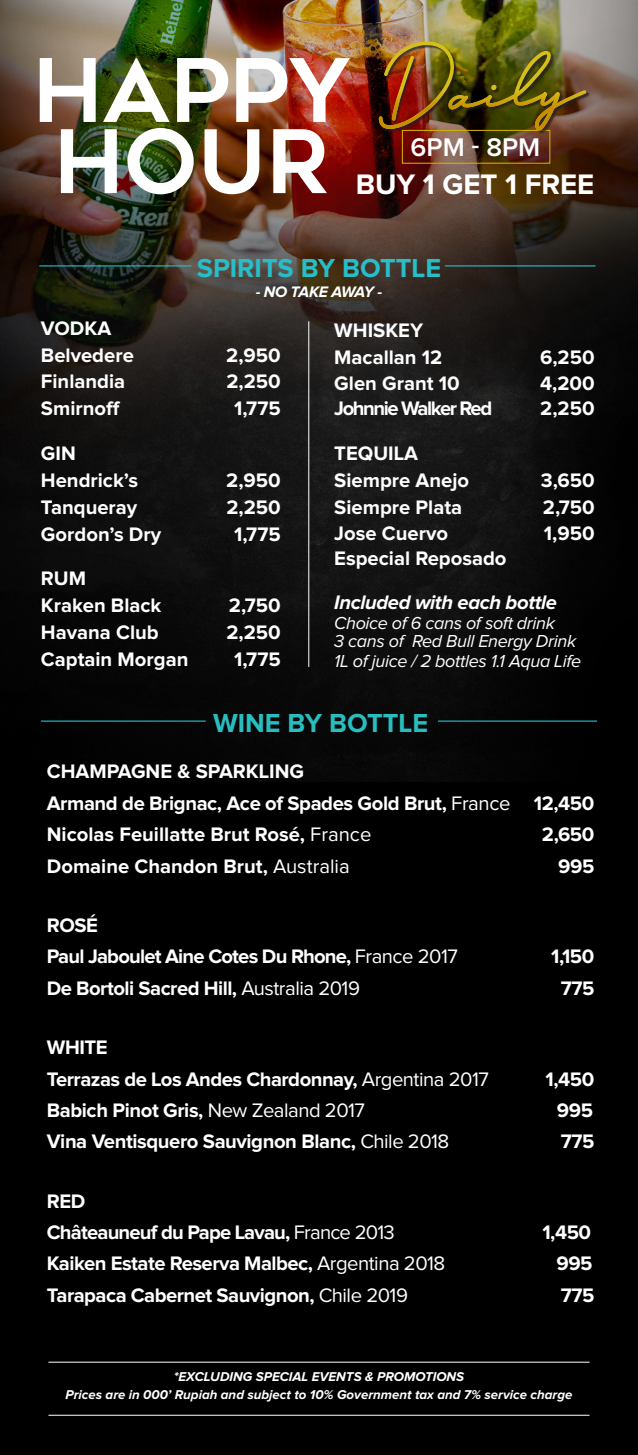
<style>
.page{position:relative;width:638px;height:1455px;background:#fff}
.page>*{position:absolute;margin:0;border:0;box-sizing:border-box;transform-origin:0 0}
.t1{font:700 29.25px "Proxima Nova";color:#fff}
.t2{font:700 27px "Proxima Nova";color:#28bec9}
.t3{font:700 27px "Proxima Nova";color:#28bebf}
.t4{font:600 26.55px "Proxima Nova";color:#fff}
.t5{font:700 20.25px "Proxima Nova";letter-spacing:-.02em;color:#fff}
.t6{font:700 20.25px "Proxima Nova";color:#fff}
.t7{font:700 20.25px "Proxima Nova";letter-spacing:-.04em;color:#fff}
.t8{font:italic 700 20.25px "Proxima Nova";letter-spacing:-.02em;color:#fff}
.t9{font:700 20.25px "Proxima Nova";letter-spacing:-.07em;color:#fff}
.t10{font:italic 18px/18px "Proxima Nova";letter-spacing:-.02em;color:#fff}
.t11{font:italic 700 15.75px "Proxima Nova";letter-spacing:-.055em;color:#fff}
.t12{font:italic 700 13.28px "Proxima Nova";color:#fff}
.s1{font-weight:400}
</style>
<div class="page">
<div style="left:0;top:0;width:638px;height:1454px;background:#000"></div>
<img style="left:0;top:0;width:638px;height:781px">
<img style="left:61px;top:128px;width:266px;height:66px">
<img style="left:40px;top:58px;width:310px;height:64px">
<div style="left:402px;top:130px;width:148px;height:34px;border:1px solid #d7b601"></div>
<div style="left:380px;top:43px;width:210px;height:91px;background:#231f20;opacity:.75"></div>
<img style="left:379px;top:41px;width:207px;height:90px">
<hr style="left:48px;top:1361px;width:541px;height:1px;background:#fff">
<hr style="left:48px;top:1414px;width:541px;height:1px;background:#fff">
<hr style="left:41px;top:720px;width:165px;height:1px;background:#28bec9">
<hr style="left:438px;top:720px;width:159px;height:1px;background:#28bec9">
<hr style="left:39px;top:265px;width:152px;height:1px;background:#28bec9">
<hr style="left:445px;top:265px;width:150px;height:1px;background:#28bec9">
<hr style="left:308px;top:321px;width:1px;height:346px;background:#fff">
<p class="t4" style="left:411px;top:135px;width:131px">6PM - 8PM</p>
<p class="t1" style="left:356px;top:171px;width:240px">BUY 1 GET 1 FREE</p>
<p class="t2" style="left:197px;top:255px;width:246px">SPIRITS BY BOTTLE</p>
<p class="t11" style="left:256px;top:284px;width:128px">- NO TAKE AWAY -</p>
<p class="t6" style="left:334px;top:320px;width:90px">WHISKEY</p>
<p class="t6" style="left:334px;top:347px;width:110px">Macallan 12</p>
<p class="t5" style="left:540px;top:347px;width:56px">6,250</p>
<p class="t6" style="left:334px;top:374px;width:127px">Glen Grant 10</p>
<p class="t5" style="left:540px;top:374px;width:56px">4,200</p>
<p class="t9" style="left:334px;top:399px;width:159px">Johnnie Walker Red</p>
<p class="t5" style="left:540px;top:399px;width:56px">2,250</p>
<p class="t6" style="left:334px;top:444px;width:85px">TEQUILA</p>
<p class="t6" style="left:334px;top:470px;width:136px">Siempre Anejo</p>
<p class="t5" style="left:541px;top:470px;width:55px">3,650</p>
<p class="t6" style="left:334px;top:497px;width:129px">Siempre Plata</p>
<p class="t5" style="left:543px;top:497px;width:53px">2,750</p>
<p class="t6" style="left:334px;top:524px;width:115px">Jose Cuervo</p>
<p class="t5" style="left:544px;top:524px;width:52px">1,950</p>
<p class="t6" style="left:334px;top:549px;width:174px">Especial Reposado</p>
<p class="t5" style="left:41px;top:319px;width:72px">VODKA</p>
<p class="t6" style="left:41px;top:345px;width:94px">Belvedere</p>
<p class="t5" style="left:226px;top:345px;width:56px">2,950</p>
<p class="t6" style="left:41px;top:372px;width:86px">Finlandia</p>
<p class="t5" style="left:226px;top:372px;width:56px">2,250</p>
<p class="t6" style="left:41px;top:399px;width:81px">Smirnoff</p>
<p class="t5" style="left:234px;top:399px;width:48px">1,775</p>
<p class="t5" style="left:41px;top:444px;width:36px">GIN</p>
<p class="t6" style="left:41px;top:471px;width:99px">Hendrick’s</p>
<p class="t5" style="left:226px;top:471px;width:56px">2,950</p>
<p class="t6" style="left:41px;top:497px;width:98px">Tanqueray</p>
<p class="t5" style="left:226px;top:497px;width:56px">2,250</p>
<p class="t6" style="left:41px;top:524px;width:122px">Gordon’s Dry</p>
<p class="t5" style="left:234px;top:524px;width:48px">1,775</p>
<p class="t5" style="left:41px;top:569px;width:47px">RUM</p>
<p class="t6" style="left:41px;top:596px;width:122px">Kraken Black</p>
<p class="t5" style="left:229px;top:596px;width:53px">2,750</p>
<p class="t6" style="left:41px;top:623px;width:119px">Havana Club</p>
<p class="t5" style="left:226px;top:623px;width:56px">2,250</p>
<p class="t6" style="left:41px;top:649px;width:149px">Captain Morgan</p>
<p class="t5" style="left:234px;top:649px;width:48px">1,775</p>
<p class="t8" style="left:334px;top:592px;width:224px">Included with each bottle</p>
<p class="t10" style="left:334px;top:614px;width:243px">Choice of 6 cans of soft drink<br>3 cans of Red Bull Energy Drink</p>
<p class="t10" style="left:334px;top:652px;width:249px">1L of juice / 2 bottles 1.1 Aqua Life</p>
<p class="t3" style="left:213px;top:710px;width:216px">WINE BY BOTTLE</p>
<p class="t6" style="left:47px;top:762px;width:259px">CHAMPAGNE &amp; SPARKLING</p>
<p class="t5" style="left:47px;top:793px;width:549px">Armand de Brignac, Ace of Spades Gold Brut, <span class="s1">France</span> 12,450</p>
<p class="t6" style="left:47px;top:825px;width:326px">Nicolas Feuillatte Brut Rosé, <span class="s1">France</span></p>
<p class="t5" style="left:542px;top:825px;width:54px">2,650</p>
<p class="t6" style="left:47px;top:856px;width:304px">Domaine Chandon Brut, <span class="s1">Australia</span></p>
<p class="t5" style="left:558px;top:856px;width:38px">995</p>
<p class="t5" style="left:47px;top:915px;width:53px">ROSÉ</p>
<p class="t7" style="left:47px;top:947px;width:412px">Paul Jaboulet Aine Cotes Du Rhone, <span class="s1">France 2017</span></p>
<p class="t5" style="left:551px;top:947px;width:45px">1,150</p>
<p class="t5" style="left:47px;top:978px;width:315px">De Bortoli Sacred Hill, <span class="s1">Australia 2019</span></p>
<p class="t5" style="left:561px;top:978px;width:35px">775</p>
<p class="t5" style="left:47px;top:1038px;width:62px">WHITE</p>
<p class="t5" style="left:47px;top:1069px;width:443px">Terrazas de Los Andes Chardonnay, <span class="s1">Argentina 2017</span></p>
<p class="t5" style="left:545px;top:1069px;width:50px">1,450</p>
<p class="t5" style="left:47px;top:1100px;width:320px">Babich Pinot Gris, <span class="s1">New Zealand 2017</span></p>
<p class="t5" style="left:557px;top:1100px;width:38px">995</p>
<p class="t5" style="left:47px;top:1132px;width:404px">Vina Ventisquero Sauvignon Blanc, <span class="s1">Chile 2018</span></p>
<p class="t5" style="left:561px;top:1132px;width:35px">775</p>
<p class="t5" style="left:47px;top:1191px;width:40px">RED</p>
<p class="t7" style="left:47px;top:1222px;width:349px">Châteauneuf du Pape Lavau, <span class="s1">France 2013</span></p>
<p class="t5" style="left:542px;top:1222px;width:50px">1,450</p>
<p class="t5" style="left:47px;top:1254px;width:400px">Kaiken Estate Reserva Malbec, <span class="s1">Argentina 2018</span></p>
<p class="t5" style="left:556px;top:1254px;width:38px">995</p>
<p class="t5" style="left:47px;top:1285px;width:363px">Tarapaca Cabernet Sauvignon, <span class="s1">Chile 2019</span></p>
<p class="t5" style="left:561px;top:1285px;width:35px">775</p>
<p class="t12" style="left:174px;top:1370px;width:292px">*EXCLUDING SPECIAL EVENTS &amp; PROMOTIONS</p>
<p class="t12" style="left:66px;top:1388px;width:508px">Prices are in 000’ Rupiah and subject to 10% Government tax and 7% service charge</p>
</div>
